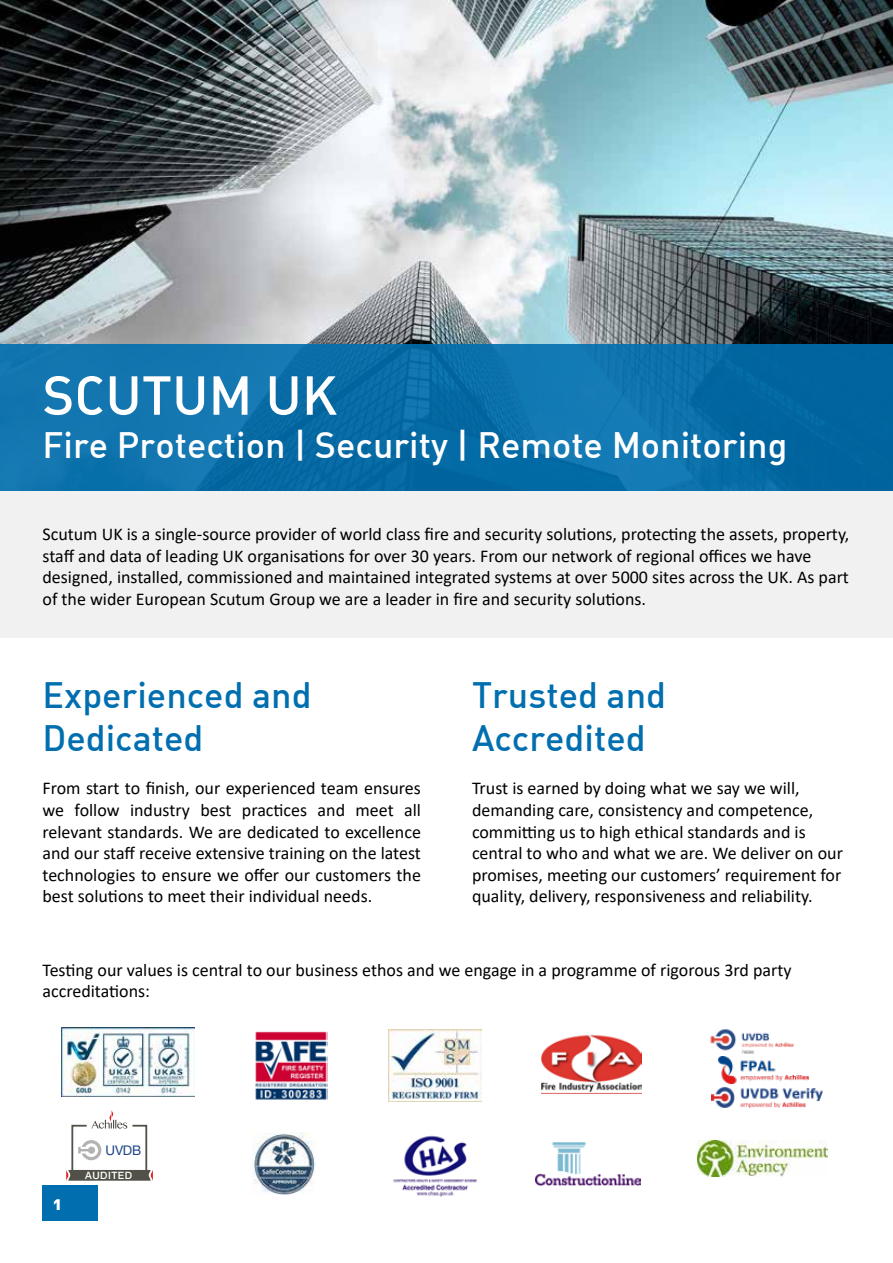
<style>
.page{position:relative;width:893px;height:1263px;background:#fff}
.page>*{position:absolute;margin:0;border:0;box-sizing:border-box;transform-origin:0 0}
.t1{font:500 54px "DIN Alternate";color:#fff}
.t2{font:500 36px/43.2px "DIN Alternate";color:#016faf}
.t3{font:500 36px "DIN Alternate";color:#fff}
.t4{font:18px/21.6px "Calibri";color:#000}
.t5{font:900 18px "DIN Alternate";color:#fff}
.t6{font:13.35px "Helvetica Neue LT Pro";color:#1e4585}
.t7{font:500 10.2px "Helvetica Neue LT Pro";letter-spacing:.05em;color:#fff}
</style>
<div class="page">
<div style="left:43px;top:1184px;width:55px;height:36px;background:#016faf"></div>
<img style="left:0;top:0;width:893px;height:345px">
<div style="left:0;top:345px;width:893px;height:146px;background:#0b6fa9"></div>
<div style="left:0;top:491px;width:893px;height:146px;background:#f2f1f1"></div>
<img style="left:697px;top:1140px;width:130px;height:36px">
<img style="left:542px;top:1034px;width:100px;height:60px">
<img style="left:712px;top:1088px;width:110px;height:19px">
<img style="left:710px;top:1029px;width:84px;height:28px">
<img style="left:718px;top:1057px;width:91px;height:26px">
<svg style="left:66px;top:1110px;width:87px;height:71px"></svg>
<img style="left:252px;top:1132px;width:64px;height:62px">
<img style="left:536px;top:1142px;width:104px;height:44px">
<img style="left:388px;top:1029px;width:93px;height:72px">
<img style="left:393px;top:1135px;width:84px;height:62px">
<img style="left:255px;top:1031px;width:72px;height:69px">
<img style="left:62px;top:1028px;width:133px;height:69px">
<h1 class="t1" style="left:43px;top:361px;width:296px">SCUTUM UK</h1>
<h2 class="t3" style="left:43px;top:422px;width:746px">Fire Protection | Security | Remote Monitoring</h2>
<p class="t4" style="left:43px;top:523px;width:808px">Scutum UK is a single-source provider of world class fire and security solutions, protecting the assets, property, staff and data of leading UK organisations for over 30 years. From our network of regional offices we have designed, installed, commissioned and maintained integrated systems at over 5000 sites across the UK. As part of the wider European Scutum Group we are a leader in fire and security solutions.</p>
<h2 class="t2" style="left:43px;top:672px;width:271px">Experienced and<br>Dedicated</h2>
<p class="t4" style="left:43px;top:777px;width:380px;text-align:justify">From start to finish, our experienced team ensures we follow industry best practices and meet all relevant standards. We are dedicated to excellence and our staff receive extensive training on the latest technologies to ensure we offer our customers the best solutions to meet their individual needs.</p>
<h2 class="t2" style="left:472px;top:672px;width:196px">Trusted and<br>Accredited</h2>
<p class="t4" style="left:472px;top:777px;width:372px">Trust is earned by doing what we say we will, demanding care, consistency and competence, committing us to high ethical standards and is central to who and what we are. We deliver on our promises, meeting our customers’ requirement for quality, delivery, responsiveness and reliability.</p>
<p class="t4" style="left:43px;top:958px;width:751px">Testing our values is central to our business ethos and we engage in a programme of rigorous 3rd party accreditations:</p>
<p class="t6" style="left:106px;top:1142px;width:37px">UVDB</p>
<p class="t5" style="left:53px;top:1191px;width:10px">1</p>
<p class="t7" style="left:85px;top:1169px;width:49px">AUDITED</p>
</div>
